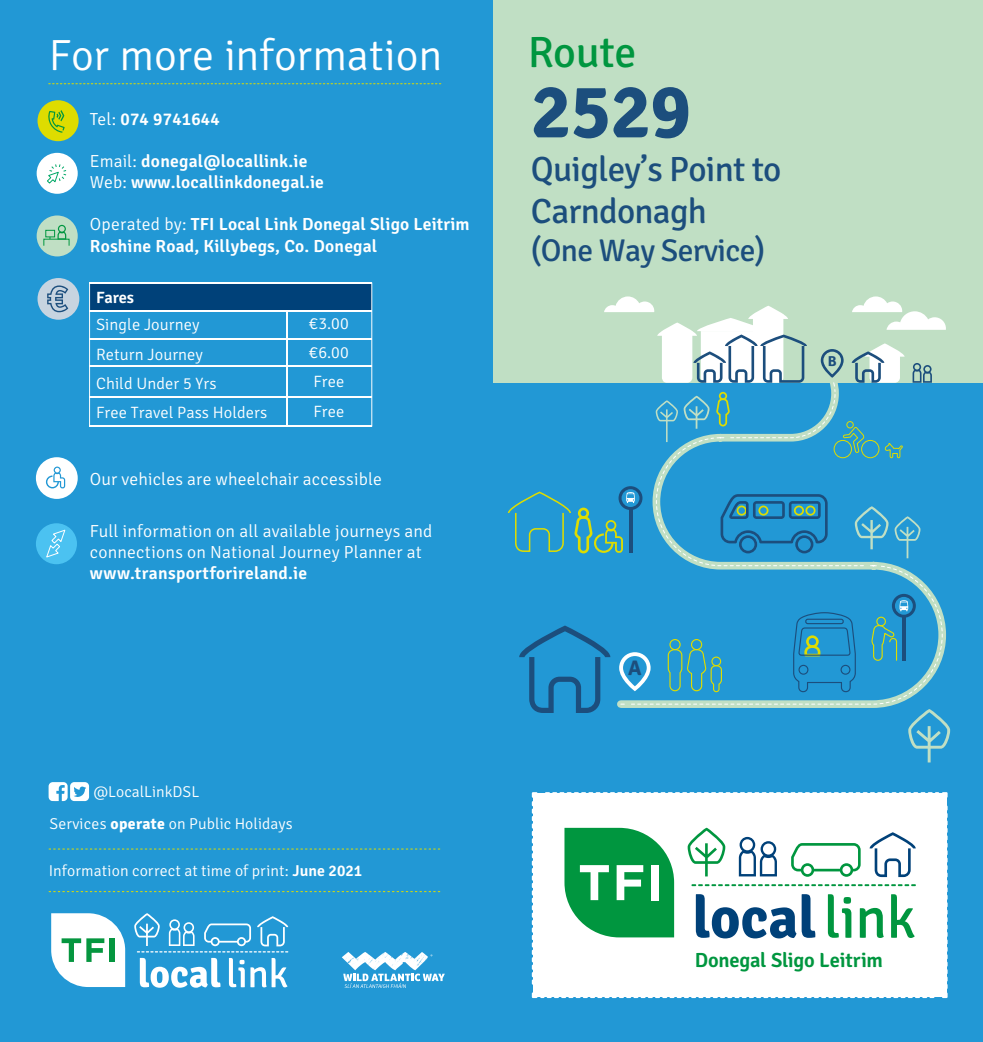
<style>
.page{position:relative;width:983px;height:1042px;background:#fff}
.page>*{position:absolute;margin:0;border:0;box-sizing:border-box;transform-origin:0 0}
.t1{font:700 75.6px "Signika";color:#1c4e7d}
.t2{font:300 43.75px "Signika";letter-spacing:-.005em;color:#fff}
.t3{font:43.75px "Signika";letter-spacing:-.01em;color:#00963f}
.t4{font:35px/42px "Signika";letter-spacing:-.02em;color:#1c4e7d}
.t5{font:31.5px "Signika";letter-spacing:-.02em;color:#1c4e7d}
.t6{font:700 21px "Signika";color:#1c4e7d}
.t7{font:600 20.47px "Signika";letter-spacing:-.01em;color:#00963f}
.t8{font:600 17.5px/21px "Signika";letter-spacing:.01em;color:#fff}
.t9{font:300 17.5px/21px "Signika";letter-spacing:.01em;color:#fff}
.t10{font:300 16.45px/29.2px "Signika";letter-spacing:.005em;color:#fff}
.t11{font:600 16.45px "Signika";letter-spacing:-.01em;color:#fff}
.t12{font:300 15.75px "Signika";letter-spacing:.005em;color:#fff}
.t13{font:700 14.35px "Signika";color:#1c4e7d}
.s1{font-weight:300}
.s2{font-weight:700}
.s3{font-weight:600}
</style>
<div class="page">
<div style="left:0;top:0;width:982px;height:1042px;background:#2298d5"></div>
<div style="left:37px;top:100px;width:42px;height:41px;background:#dedc00;border-radius:50%"></div>
<svg style="left:48px;top:110px;width:17px;height:23px"></svg>
<div style="left:37px;top:153px;width:41px;height:41px;background:#fff;border-radius:50%"></div>
<svg style="left:47px;top:164px;width:20px;height:20px"></svg>
<div style="left:37px;top:215px;width:41px;height:41px;background:#c0dfc4;border-radius:50%"></div>
<svg style="left:57px;top:225px;width:9px;height:15px"></svg>
<div style="left:45px;top:230px;width:10px;height:7px;border:1px solid #00963f"></div>
<svg style="left:49px;top:848px;width:392px;height:1px"></svg>
<svg style="left:49px;top:891px;width:392px;height:1px"></svg>
<div style="left:37px;top:278px;width:42px;height:42px;background:#c7d4e0;border-radius:50%"></div>
<svg style="left:47px;top:285px;width:21px;height:27px"></svg>
<svg style="left:49px;top:83px;width:393px;height:1px"></svg>
<div style="left:493px;top:0;width:489px;height:382px;background:#c0dfc4"></div>
<svg style="left:617px;top:382px;width:332px;height:326px"></svg>
<svg style="left:630px;top:566px;width:312px;height:139px"></svg>
<svg style="left:908px;top:709px;width:41px;height:53px"></svg>
<svg style="left:619px;top:652px;width:31px;height:39px"></svg>
<svg style="left:519px;top:625px;width:91px;height:88px"></svg>
<div style="left:669px;top:639px;width:11px;height:11px;border:1px solid #dedc00;border-radius:50%"></div>
<div style="left:690px;top:639px;width:12px;height:11px;border:1px solid #dedc00;border-radius:50%"></div>
<svg style="left:667px;top:648px;width:55px;height:45px"></svg>
<hr style="left:902px;top:616px;width:3px;height:45px;background:#1c4e7d">
<svg style="left:891px;top:594px;width:24px;height:24px"></svg>
<div style="left:875px;top:616px;width:11px;height:10px;border:1px solid #dedc00;border-radius:4px"></div>
<svg style="left:870px;top:624px;width:27px;height:37px"></svg>
<svg style="left:792px;top:596px;width:64px;height:97px"></svg>
<svg style="left:507px;top:296px;width:438px;height:270px"></svg>
<div style="left:532px;top:793px;width:414px;height:204px;background:#fff"></div>
<svg style="left:531px;top:991px;width:402px;height:8px"></svg>
<svg style="left:531px;top:792px;width:7px;height:191px"></svg>
<svg style="left:545px;top:792px;width:403px;height:7px"></svg>
<svg style="left:942px;top:806px;width:6px;height:193px"></svg>
<svg style="left:564px;top:828px;width:110px;height:109px"></svg>
<div style="left:650px;top:865px;width:8px;height:35px;background:#fff"></div>
<svg style="left:695px;top:894px;width:120px;height:44px"></svg>
<svg style="left:827px;top:894px;width:24px;height:44px"></svg>
<svg style="left:859px;top:908px;width:24px;height:30px"></svg>
<svg style="left:891px;top:894px;width:23px;height:44px"></svg>
<svg style="left:691px;top:884px;width:224px;height:2px"></svg>
<svg style="left:791px;top:843px;width:69px;height:34px"></svg>
<svg style="left:687px;top:828px;width:38px;height:48px"></svg>
<svg style="left:869px;top:832px;width:46px;height:45px"></svg>
<svg style="left:738px;top:837px;width:38px;height:39px"></svg>
<svg style="left:49px;top:782px;width:40px;height:19px"></svg>
<div style="left:36px;top:457px;width:42px;height:42px;background:#fff;border-radius:50%"></div>
<svg style="left:46px;top:466px;width:19px;height:22px"></svg>
<div style="left:36px;top:523px;width:41px;height:41px;background:#4bc2f1;border-radius:50%"></div>
<svg style="left:46px;top:529px;width:20px;height:29px"></svg>
<svg style="left:89px;top:283px;width:283px;height:143px"></svg>
<hr style="left:90px;top:310px;width:282px;height:2px;background:#fff">
<hr style="left:89px;top:338px;width:282px;height:1px;background:#fff">
<hr style="left:89px;top:365px;width:282px;height:2px;background:#fff">
<hr style="left:89px;top:397px;width:282px;height:1px;background:#fff">
<hr style="left:286px;top:310px;width:1px;height:116px;background:#fff">
<hr style="left:90px;top:425px;width:282px;height:1px;background:#fff">
<hr style="left:89px;top:283px;width:282px;height:1px;background:#fff">
<svg style="left:51px;top:913px;width:74px;height:74px;background:#d1eaea"></svg>
<div style="left:109px;top:938px;width:6px;height:24px;background:#05963f"></div>
<svg style="left:140px;top:958px;width:80px;height:29px"></svg>
<svg style="left:229px;top:958px;width:58px;height:29px"></svg>
<svg style="left:134px;top:913px;width:154px;height:39px"></svg>
<svg style="left:342px;top:952px;width:102px;height:36px"></svg>
<h2 class="t2" style="left:49px;top:31px;width:395px">For more information</h2>
<p class="t8" style="left:90px;top:109px;width:131px"><span class="s1">Tel:</span> 074 9741644</p>
<p class="t8" style="left:90px;top:151px;width:236px"><span class="s1">Email:</span> donegal@locallink.ie<br><span class="s1">Web:</span> www.locallinkdonegal.ie</p>
<p class="t8" style="left:90px;top:214px;width:381px"><span class="s1">Operated by:</span> TFI Local Link Donegal Sligo Leitrim<br>Roshine Road, Killybegs, Co. Donegal</p>
<p class="t11" style="left:96px;top:287px;width:40px">Fares</p>
<p class="t10" style="left:96px;top:310px;width:173px">Single Journey<br>Return Journey<br>Child Under 5 Yrs<br>Free Travel Pass Holders</p>
<p class="t10" style="left:309px;top:309px;width:41px">€3.00 €6.00<br>Free<br>Free</p>
<p class="t9" style="left:90px;top:469px;width:293px">Our vehicles are wheelchair accessible</p>
<p class="t9" style="left:90px;top:520px;width:344px">Full information on all available journeys and connections on National Journey Planner at</p>
<p class="t8" style="left:90px;top:562px;width:219px">www.transportforireland.ie</p>
<p class="t12" style="left:93px;top:783px;width:107px">@LocalLinkDSL</p>
<p class="t12" style="left:49px;top:815px;width:245px">Services <span class="s2">operate</span> on Public Holidays</p>
<p class="t12" style="left:49px;top:862px;width:315px">Information correct at time of print: <span class="s3">June 2021</span></p>
<h2 class="t3" style="left:527px;top:27px;width:110px">Route</h2>
<h1 class="t1" style="left:531px;top:66px;width:161px">2529</h1>
<h3 class="t4" style="left:531px;top:149px;width:252px">Quigley’s Point to<br>Carndonagh</h3>
<h3 class="t5" style="left:531px;top:232px;width:236px">(One Way Service)</h3>
<p class="t13" style="left:827px;top:352px;width:10px">B</p>
<p class="t6" style="left:628px;top:655px;width:15px">A</p>
<p class="t7" style="left:694px;top:948px;width:190px">Donegal Sligo Leitrim</p>
</div>
